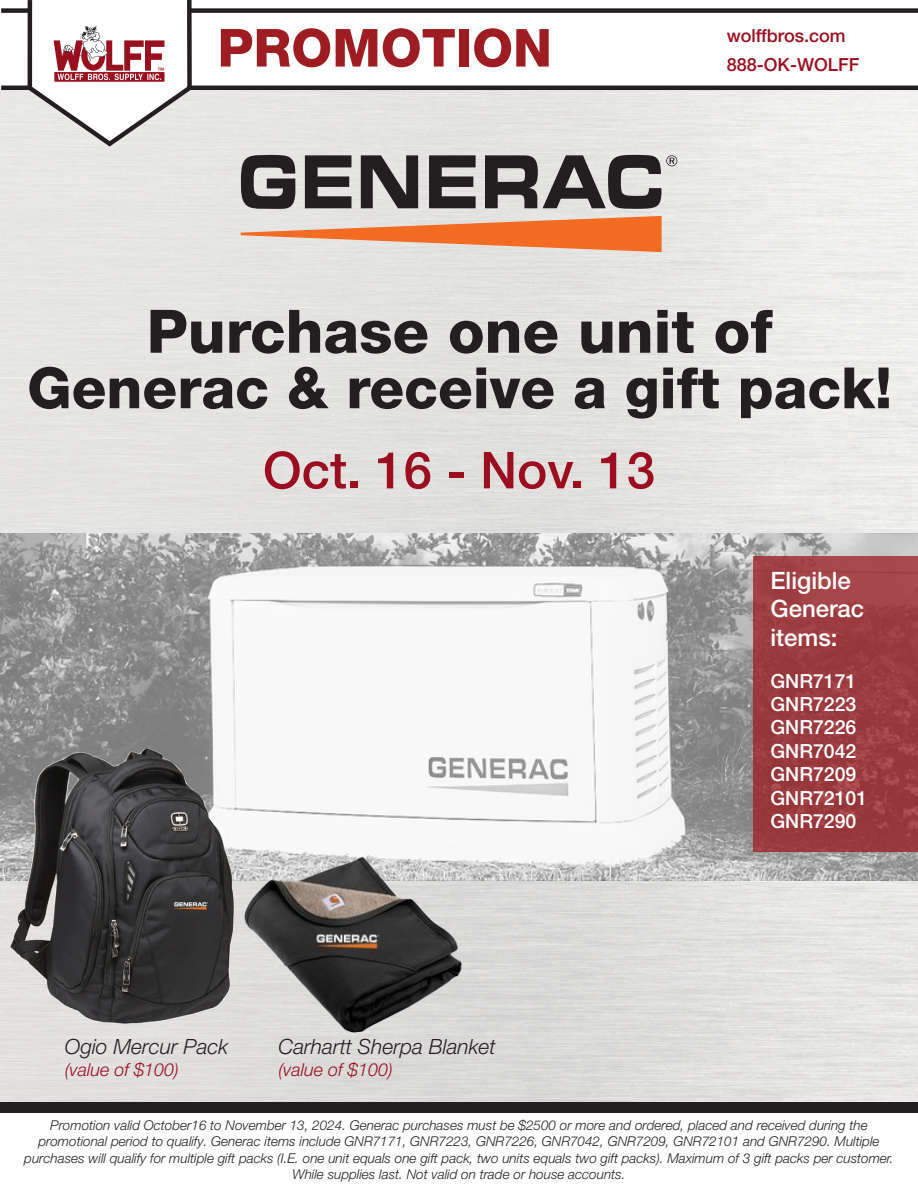
<style>
.page{position:relative;width:918px;height:1188px;background:#fff}
.page>*{position:absolute;margin:0;border:0;box-sizing:border-box;transform-origin:0 0}
.t1{font:800 60px "Helvetica Neue LT Pro";color:#231f20}
.t2{font:800 57px "Helvetica Neue LT Pro";color:#231f20}
.t3{font:800 52.5px "Helvetica Neue LT Pro";color:#9d1d22}
.t4{font:500 51px "Helvetica Neue LT Pro";color:#9a0e20}
.t5{font:500 24px/28.8px "Helvetica Neue LT Pro";color:#fff}
.t6{font:italic 300 21px "Helvetica Neue LT Pro";color:#231f20}
.t7{font:500 19.5px/23.4px "Helvetica Neue LT Pro";color:#fff}
.t8{font:italic 300 18px "Helvetica Neue LT Pro";color:#9a0e20}
.t9{font:500 18px "Helvetica Neue LT Pro";color:#9a0e20}
.t10{font:italic 300 13.5px/16.2px "Helvetica Neue LT Pro";color:#231f20;text-align:center}
.t11{font:10.95px "Myriad Pro";color:#a21a18}
</style>
<div class="page">
<img style="left:0;top:534px;width:918px;height:347px">
<img style="left:11px;top:748px;width:229px;height:276px">
<img style="left:236px;top:846px;width:257px;height:194px">
<div style="left:0;top:1102px;width:918px;height:11px;background:#231f20"></div>
<div style="left:754px;top:556px;width:164px;height:296px;background:linear-gradient(to right,#9b3b3f,#9e3e42)"></div>
<svg style="left:241px;top:155px;width:54px;height:54px;background:#5e5b5b"></svg>
<svg style="left:305px;top:155px;width:46px;height:53px;background:#565353"></svg>
<svg style="left:361px;top:155px;width:57px;height:53px;background:#636061"></svg>
<svg style="left:429px;top:155px;width:47px;height:53px;background:#585555"></svg>
<svg style="left:485px;top:155px;width:192px;height:54px;background:#7f7c7c"></svg>
<svg style="left:241px;top:216px;width:421px;height:36px;background:#eca37a"></svg>
<hr style="left:1px;top:86px;width:917px;height:4px;background:#231f20">
<div style="left:1px;top:8px;width:917px;height:5px;background:#231f20"></div>
<svg style="left:25px;top:0;width:169px;height:149px"></svg>
<p class="t3" style="left:217px;top:17px;width:336px">PROMOTION</p>
<p class="t9" style="left:727px;top:25px;width:120px">wolffbros.com</p>
<p class="t11" style="left:157px;top:65px;width:8px">™</p>
<p class="t9" style="left:727px;top:54px;width:134px">888-OK-WOLFF</p>
<p class="t1" style="left:147px;top:296px;width:627px">Purchase one unit of</p>
<p class="t2" style="left:27px;top:354px;width:866px">Generac &amp; receive a gift pack!</p>
<p class="t4" style="left:263px;top:440px;width:394px">Oct. 16 - Nov. 13</p>
<p class="t6" style="left:65px;top:1034px;width:165px">Ogio Mercur Pack</p>
<p class="t8" style="left:65px;top:1059px;width:116px">(value of $100)</p>
<p class="t6" style="left:279px;top:1034px;width:219px">Carhartt Sherpa Blanket</p>
<p class="t8" style="left:279px;top:1059px;width:116px">(value of $100)</p>
<p class="t5" style="left:770px;top:565px;width:95px">Eligible<br>Generac</p>
<p class="t5" style="left:770px;top:623px;width:69px">items:</p>
<p class="t7" style="left:770px;top:669px;width:98px">GNR7171<br>GNR7223<br>GNR7226<br>GNR7042<br>GNR7209<br>GNR72101<br>GNR7290</p>
<p class="t10" style="left:38px;top:1117px;width:843px">Promotion valid October16 to November 13, 2024. Generac purchases must be $2500 or more and ordered, placed and received during the promotional period to qualify. Generac items include GNR7171, GNR7223, GNR7226, GNR7042, GNR7209, GNR72101 and GNR7290. Multiple</p>
<p class="t10" style="left:24px;top:1149px;width:871px">purchases will qualify for multiple gift packs (I.E. one unit equals one gift pack, two units equals two gift packs). Maximum of 3 gift packs per customer.</p>
<p class="t10" style="left:292px;top:1166px;width:335px">While supplies last. Not valid on trade or house accounts.</p>
</div>
